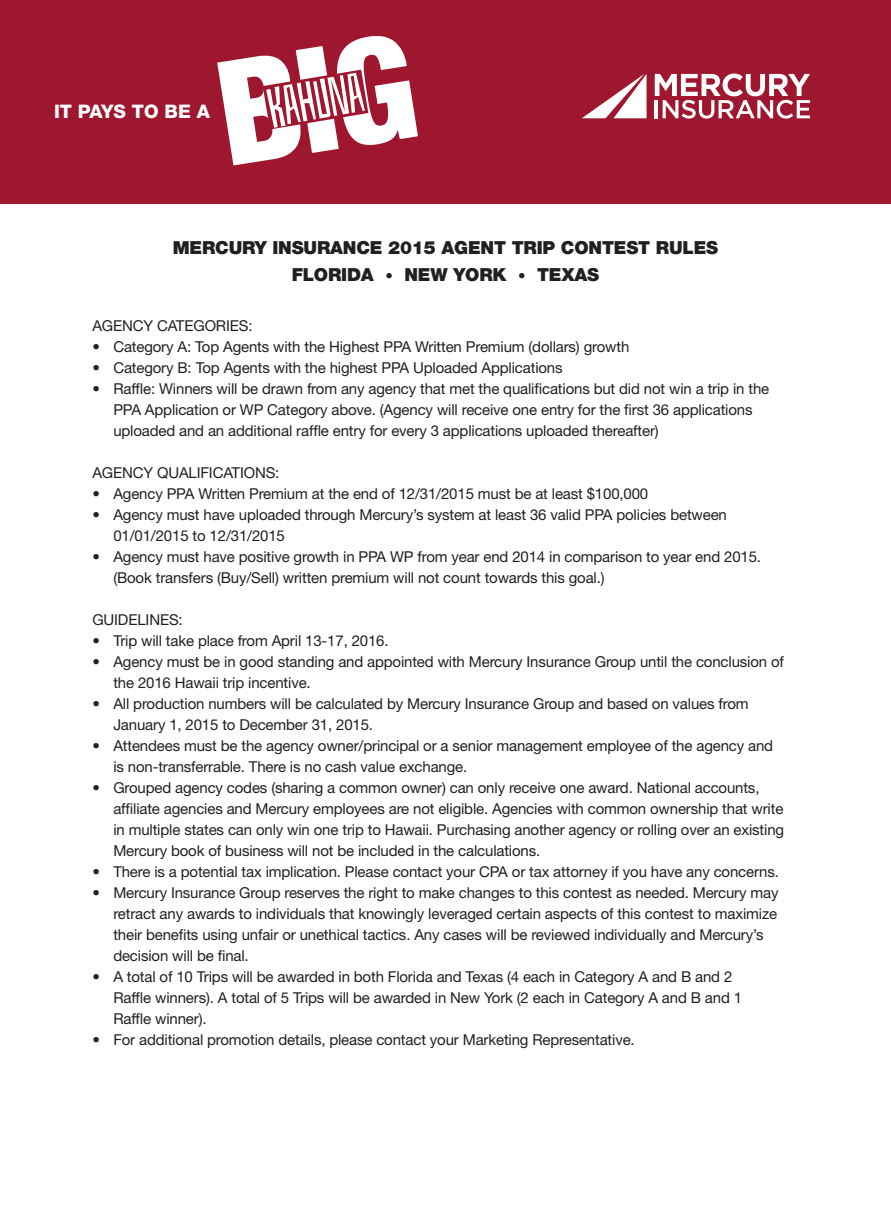
<style>
.page{position:relative;width:891px;height:1215px;background:#fff}
.page>*{position:absolute;margin:0;border:0;box-sizing:border-box;transform-origin:0 0}
.t1{font:800 18.75px "Helvetica Neue";color:#fff}
.t2{font:900 18px "Helvetica Neue";letter-spacing:-.01em;color:#231f20}
.t3{font:15px "Helvetica Neue";letter-spacing:-.01em;color:#231f20}
.s1{font-size:15px}
</style>
<div class="page">
<div style="left:0;top:0;width:891px;height:204px;background:#9f172e"></div>
<svg style="left:655px;top:74px;width:155px;height:45px"></svg>
<svg style="left:582px;top:74px;width:65px;height:44px"></svg>
<svg style="left:217px;top:36px;width:201px;height:129px"></svg>
<p class="t1" style="left:54px;top:100px;width:157px">IT PAYS TO BE A</p>
<p class="t2" style="left:173px;top:237px;width:547px">MERCURY INSURANCE 2015 AGENT TRIP CONTEST RULES</p>
<p class="t2" style="left:292px;top:264px;width:309px">FLORIDA <span class="s1">•</span> NEW YORK <span class="s1">•</span> TEXAS</p>
<p class="t3" style="left:92px;top:316px;width:162px">AGENCY CATEGORIES:</p>
<p class="t3" style="left:92px;top:337px;width:539px">• Category A: Top Agents with the Highest PPA Written Premium (dollars) growth</p>
<p class="t3" style="left:92px;top:358px;width:472px">• Category B: Top Agents with the highest PPA Uploaded Applications</p>
<p class="t3" style="left:92px;top:379px;width:678px">• Raffle: Winners will be drawn from any agency that met the qualifications but did not win a trip in the</p>
<p class="t3" style="left:113px;top:400px;width:641px">PPA Application or WP Category above. (Agency will receive one entry for the first 36 applications</p>
<p class="t3" style="left:113px;top:421px;width:547px">uploaded and an additional raffle entry for every 3 applications uploaded thereafter)</p>
<p class="t3" style="left:92px;top:463px;width:189px">AGENCY QUALIFICATIONS:</p>
<p class="t3" style="left:92px;top:484px;width:557px">• Agency PPA Written Premium at the end of 12/31/2015 must be at least $100,000</p>
<p class="t3" style="left:92px;top:505px;width:636px">• Agency must have uploaded through Mercury’s system at least 36 valid PPA policies between</p>
<p class="t3" style="left:113px;top:526px;width:173px">01/01/2015 to 12/31/2015</p>
<p class="t3" style="left:92px;top:547px;width:670px">• Agency must have positive growth in PPA WP from year end 2014 in comparison to year end 2015.</p>
<p class="t3" style="left:113px;top:568px;width:493px">(Book transfers (Buy/Sell) written premium will not count towards this goal.)</p>
<p class="t3" style="left:92px;top:610px;width:92px">GUIDELINES:</p>
<p class="t3" style="left:92px;top:631px;width:298px">• Trip will take place from April 13-17, 2016.</p>
<p class="t3" style="left:92px;top:652px;width:693px">• Agency must be in good standing and appointed with Mercury Insurance Group until the conclusion of</p>
<p class="t3" style="left:113px;top:673px;width:199px">the 2016 Hawaii trip incentive.</p>
<p class="t3" style="left:92px;top:694px;width:658px">• All production numbers will be calculated by Mercury Insurance Group and based on values from</p>
<p class="t3" style="left:113px;top:715px;width:261px">January 1, 2015 to December 31, 2015.</p>
<p class="t3" style="left:92px;top:736px;width:682px">• Attendees must be the agency owner/principal or a senior management employee of the agency and</p>
<p class="t3" style="left:113px;top:757px;width:356px">is non-transferrable. There is no cash value exchange.</p>
<p class="t3" style="left:92px;top:778px;width:669px">• Grouped agency codes (sharing a common owner) can only receive one award. National accounts,</p>
<p class="t3" style="left:113px;top:799px;width:672px">affiliate agencies and Mercury employees are not eligible. Agencies with common ownership that write</p>
<p class="t3" style="left:113px;top:820px;width:672px">in multiple states can only win one trip to Hawaii. Purchasing another agency or rolling over an existing</p>
<p class="t3" style="left:113px;top:841px;width:429px">Mercury book of business will not be included in the calculations.</p>
<p class="t3" style="left:92px;top:862px;width:688px">• There is a potential tax implication. Please contact your CPA or tax attorney if you have any concerns.</p>
<p class="t3" style="left:92px;top:883px;width:688px">• Mercury Insurance Group reserves the right to make changes to this contest as needed. Mercury may</p>
<p class="t3" style="left:113px;top:904px;width:665px">retract any awards to individuals that knowingly leveraged certain aspects of this contest to maximize</p>
<p class="t3" style="left:113px;top:925px;width:652px">their benefits using unfair or unethical tactics. Any cases will be reviewed individually and Mercury’s</p>
<p class="t3" style="left:113px;top:946px;width:137px">decision will be final.</p>
<p class="t3" style="left:92px;top:967px;width:642px">• A total of 10 Trips will be awarded in both Florida and Texas (4 each in Category A and B and 2</p>
<p class="t3" style="left:113px;top:988px;width:630px">Raffle winners). A total of 5 Trips will be awarded in New York (2 each in Category A and B and 1</p>
<p class="t3" style="left:113px;top:1009px;width:95px">Raffle winner).</p>
<p class="t3" style="left:92px;top:1030px;width:544px">• For additional promotion details, please contact your Marketing Representative.</p>
</div>
